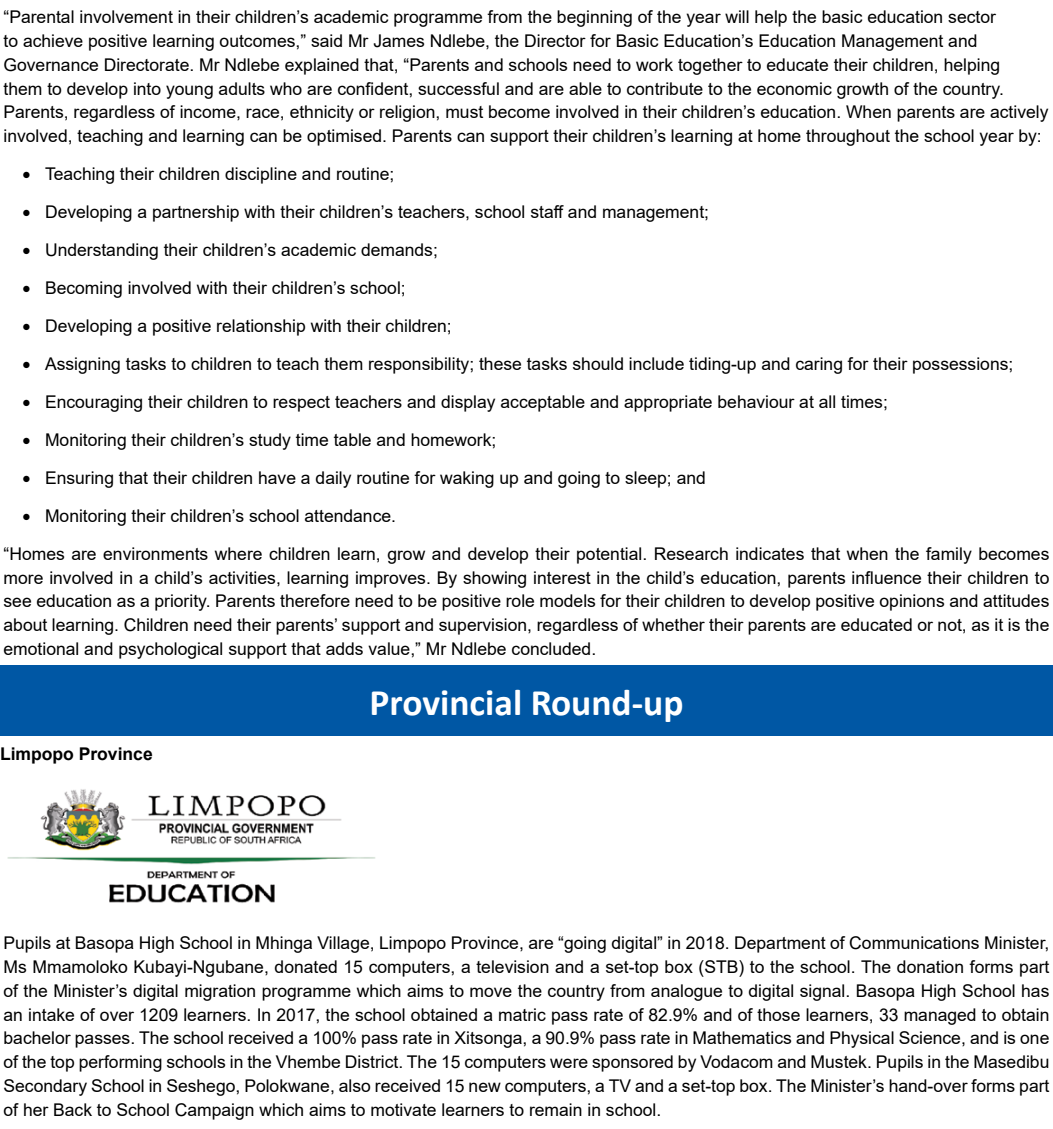
<style>
.page{position:relative;width:1053px;height:1129px;background:#fff}
.page>*{position:absolute;margin:0;border:0;box-sizing:border-box;transform-origin:0 0}
.t1{font:700 37.5px "Calibri";color:#fff}
.t2{font:17.5px/23.8px "Arial";color:#000}
.t3{font:700 17.5px "Arial";color:#000}
</style>
<div class="page">
<div style="left:0;top:665px;width:1052px;height:71px;background:#0057a4"></div>
<img style="left:7px;top:789px;width:368px;height:114px">
<p class="t2" style="left:4px;top:5px;width:1046px">“Parental involvement in their children’s academic programme from the beginning of the year will help the basic education sector<br>to achieve positive learning outcomes,” said Mr James Ndlebe, the Director for Basic Education’s Education Management and Governance Directorate. Mr Ndlebe explained that, “Parents and schools need to work together to educate their children, helping<br>them to develop into young adults who are confident, successful and are able to contribute to the economic growth of the country.<br>Parents, regardless of income, race, ethnicity or religion, must become involved in their children’s education. When parents are actively involved, teaching and learning can be optimised. Parents can support their children’s learning at home throughout the school year by:</p>
<p class="t2" style="left:22px;top:162px;width:373px">• Teaching their children discipline and routine;</p>
<p class="t2" style="left:22px;top:200px;width:688px">• Developing a partnership with their children’s teachers, school staff and management;</p>
<p class="t2" style="left:22px;top:238px;width:417px">• Understanding their children’s academic demands;</p>
<p class="t2" style="left:22px;top:276px;width:385px">• Becoming involved with their children’s school;</p>
<p class="t2" style="left:22px;top:314px;width:431px">• Developing a positive relationship with their children;</p>
<p class="t2" style="left:22px;top:352px;width:992px">• Assigning tasks to children to teach them responsibility; these tasks should include tiding-up and caring for their possessions;</p>
<p class="t2" style="left:22px;top:389px;width:866px">• Encouraging their children to respect teachers and display acceptable and appropriate behaviour at all times;</p>
<p class="t2" style="left:22px;top:427px;width:475px">• Monitoring their children’s study time table and homework;</p>
<p class="t2" style="left:22px;top:465px;width:684px">• Ensuring that their children have a daily routine for waking up and going to sleep; and</p>
<p class="t2" style="left:4px;top:496px;width:1047px;line-height:37.9px;text-indent:19px">• Monitoring their children’s school attendance.<br>“Homes are environments where children learn, grow and develop their potential. Research indicates that when the family becomes</p>
<p class="t2" style="left:4px;top:565px;width:1047px;text-align:justify">more involved in a child’s activities, learning improves. By showing interest in the child’s education, parents influence their children to see education as a priority. Parents therefore need to be positive role models for their children to develop positive opinions and attitudes about learning. Children need their parents’ support and supervision, regardless of whether their parents are educated or not, as it is the emotional and psychological support that adds value,” Mr Ndlebe concluded.</p>
<h1 class="t1" style="left:369px;top:675px;width:315px">Provincial Round-up</h1>
<p class="t3" style="left:0;top:740px;width:154px">Limpopo Province</p>
<p class="t2" style="left:4px;top:930px;width:1047px;text-align:justify">Pupils at Basopa High School in Mhinga Village, Limpopo Province, are “going digital” in 2018. Department of Communications Minister, Ms Mmamoloko Kubayi-Ngubane, donated 15 computers, a television and a set-top box (STB) to the school. The donation forms part of the Minister’s digital migration programme which aims to move the country from analogue to digital signal. Basopa High School has an intake of over 1209 learners. In 2017, the school obtained a matric pass rate of 82.9% and of those learners, 33 managed to obtain bachelor passes. The school received a 100% pass rate in Xitsonga, a 90.9% pass rate in Mathematics and Physical Science, and is one of the top performing schools in the Vhembe District. The 15 computers were sponsored by Vodacom and Mustek. Pupils in the Masedibu Secondary School in Seshego, Polokwane, also received 15 new computers, a TV and a set-top box. The Minister’s hand-over forms part of her Back to School Campaign which aims to motivate learners to remain in school.</p>
</div>
